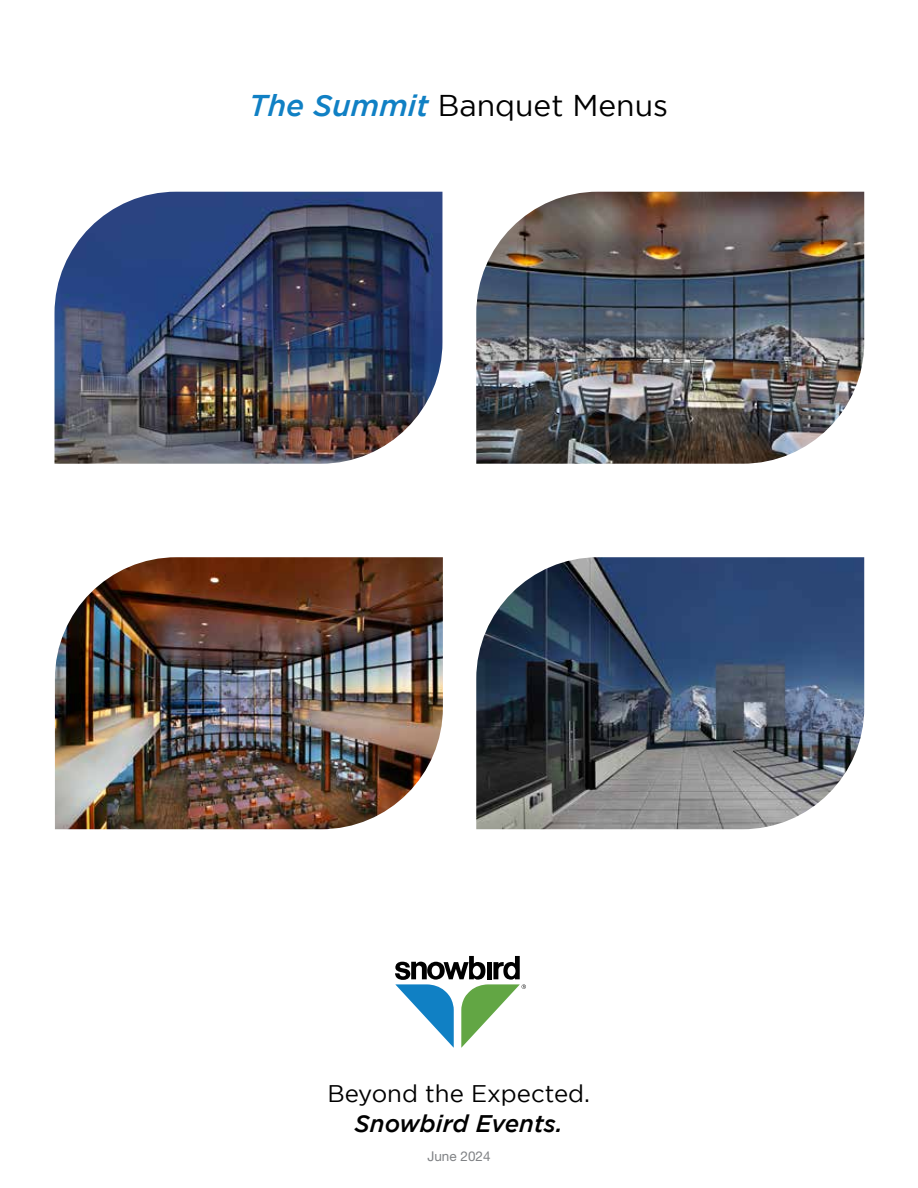
<style>
.page{position:relative;width:918px;height:1188px;background:#fff}
.page>*{position:absolute;margin:0;border:0;box-sizing:border-box;transform-origin:0 0}
.t1{font:30px "Gotham";color:#000}
.t2{font:24px "Gotham";color:#000}
.t3{font:italic 500 24px "Gotham";color:#000}
.t4{font:13.5px "Helvetica Neue LT Pro";color:#808285}
.s1{font-weight:500;font-style:italic;color:#1080c4}
</style>
<div class="page">
<img style="left:476px;top:557px;width:388px;height:272px">
<img style="left:55px;top:557px;width:388px;height:272px">
<img style="left:55px;top:192px;width:387px;height:272px">
<img style="left:476px;top:192px;width:388px;height:272px">
<svg style="left:395px;top:956px;width:131px;height:92px"></svg>
<div style="left:508px;top:966px;width:8px;height:10px;background:#fff;border-radius:50%"></div>
<div style="left:473px;top:966px;width:8px;height:10px;background:#fff;border-radius:50%"></div>
<div style="left:432px;top:966px;width:8px;height:10px;background:#fff;border-radius:50%"></div>
<p class="t1" style="left:249px;top:89px;width:420px"><span class="s1">The Summit</span> Banquet Menus</p>
<p class="t2" style="left:327px;top:1080px;width:264px">Beyond the Expected.</p>
<p class="t3" style="left:355px;top:1110px;width:210px">Snowbird Events.</p>
<p class="t4" style="left:427px;top:1148px;width:65px">June 2024</p>
</div>
